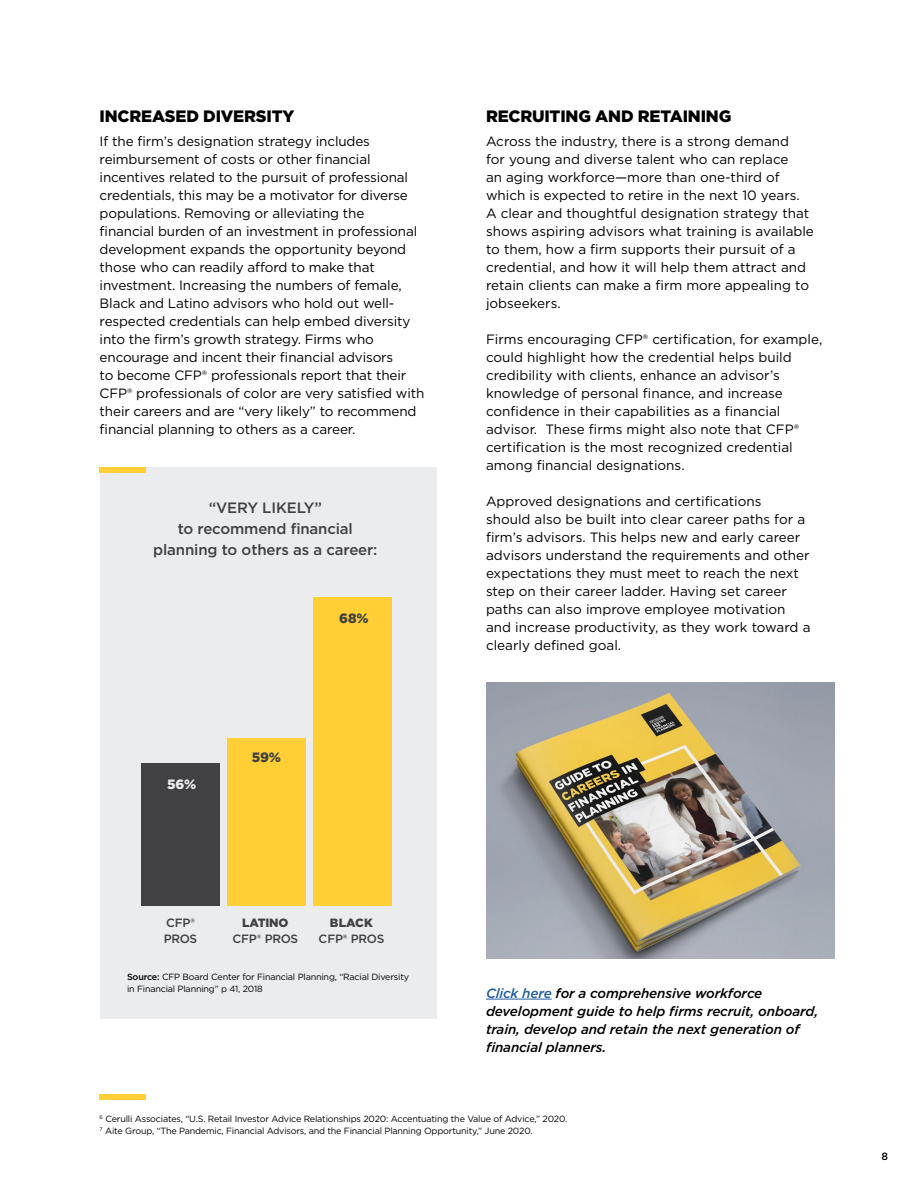
<style>
.page{position:relative;width:918px;height:1188px;background:#fff}
.page>*{position:absolute;margin:0;border:0;box-sizing:border-box;transform-origin:0 0}
.t1{font:900 16.5px "Gotham";letter-spacing:-.01em;color:#000}
.t2{font:500 15px/21px "Gotham";letter-spacing:-.01em;color:#414042;text-align:center}
.t3{font:13.5px/18px "Gotham";color:#000}
.t4{font:italic 500 13.5px/18px "Gotham";letter-spacing:-.01em;color:#000}
.t5{font:900 13.5px "Gotham";color:#414042}
.t6{font:900 13.5px "Gotham";color:#eaeced}
.t7{font:500 12px/16.5px "Gotham";letter-spacing:-.03em;color:#414042}
.t8{font:900 12px "Gotham";letter-spacing:-.01em;color:#414042}
.t9{font:500 10.5px "Gotham";color:#000}
.t10{font:9px/12px "Gotham";letter-spacing:-.02em;color:#000}
.s1{font-weight:500}
.s2{color:#215e9e}
</style>
<div class="page">
<div style="left:100px;top:467px;width:337px;height:552px;background:#eaeced"></div>
<div style="left:100px;top:467px;width:46px;height:6px;background:#ffcf35"></div>
<div style="left:141px;top:763px;width:79px;height:143px;background:#414042"></div>
<div style="left:228px;top:738px;width:78px;height:168px;background:#ffcf35"></div>
<div style="left:314px;top:597px;width:78px;height:309px;background:#ffcf35"></div>
<hr style="left:486px;top:999px;width:66px;height:1px;background:#215e9e">
<img style="left:486px;top:683px;width:349px;height:275px">
<div style="left:100px;top:1095px;width:46px;height:5px;background:#ffcf35"></div>
<p class="t1" style="left:100px;top:105px;width:196px">INCREASED DIVERSITY</p>
<p class="t3" style="left:100px;top:132px;width:326px">If the firm’s designation strategy includes reimbursement of costs or other financial incentives related to the pursuit of professional credentials, this may be a motivator for diverse populations. Removing or alleviating the<br>financial burden of an investment in professional development expands the opportunity beyond those who can readily afford to make that investment. Increasing the numbers of female, Black and Latino advisors who hold out well&shy;respected credentials can help embed diversity into the firm’s growth strategy. Firms who encourage and incent their financial advisors<br>to become CFP® professionals report that their CFP® professionals of color are very satisfied with their careers and are “very likely” to recommend financial planning to others as a career.</p>
<p class="t2" style="left:153px;top:497px;width:226px">“VERY LIKELY”<br>to recommend financial planning to others as a career:</p>
<p class="t5" style="left:339px;top:609px;width:31px">68%</p>
<p class="t6" style="left:167px;top:775px;width:31px">56%</p>
<p class="t5" style="left:252px;top:748px;width:31px">59%</p>
<p class="t7" style="left:164px;top:914px;width:35px">CFP®<br>PROS</p>
<p class="t8" style="left:242px;top:914px;width:48px">LATINO</p>
<p class="t7" style="left:232px;top:931px;width:67px">CFP® PROS</p>
<p class="t8" style="left:330px;top:914px;width:44px">BLACK</p>
<p class="t7" style="left:319px;top:931px;width:67px">CFP® PROS</p>
<p class="t10" style="left:127px;top:971px;width:284px"><span class="s1">Source:</span> CFP Board Center for Financial Planning, “Racial Diversity in Financial Planning” p 41, 2018</p>
<p class="t1" style="left:486px;top:105px;width:247px">RECRUITING AND RETAINING</p>
<p class="t3" style="left:486px;top:132px;width:329px">Across the industry, there is a strong demand<br>for young and diverse talent who can replace<br>an aging workforce—more than one-third of which is expected to retire in the next 10 years.<br>A clear and thoughtful designation strategy that shows aspiring advisors what training is available to them, how a firm supports their pursuit of a credential, and how it will help them attract and retain clients can make a firm more appealing to jobseekers.</p>
<p class="t3" style="left:486px;top:330px;width:338px">Firms encouraging CFP® certification, for example, could highlight how the credential helps build credibility with clients, enhance an advisor’s knowledge of personal finance, and increase confidence in their capabilities as a financial advisor. These firms might also note that CFP® certification is the most recognized credential among financial designations.</p>
<p class="t3" style="left:486px;top:492px;width:326px">Approved designations and certifications<br>should also be built into clear career paths for a firm’s advisors. This helps new and early career advisors understand the requirements and other expectations they must meet to reach the next step on their career ladder. Having set career paths can also improve employee motivation and increase productivity, as they work toward a clearly defined goal.</p>
<p class="t4" style="left:486px;top:984px;width:334px"><span class="s2">Click here</span> for a comprehensive workforce development guide to help firms recruit, onboard, train, develop and retain the next generation of financial planners.</p>
<p class="t10" style="left:100px;top:1113px;width:469px"><sup>6</sup> Cerulli Associates, “U.S. Retail Investor Advice Relationships 2020: Accentuating the Value of Advice,” 2020.<br><sup>7</sup> Aite Group, “The Pandemic, Financial Advisors, and the Financial Planning Opportunity,” June 2020.</p>
<p class="t9" style="left:881px;top:1149px;width:8px">8</p>
</div>
